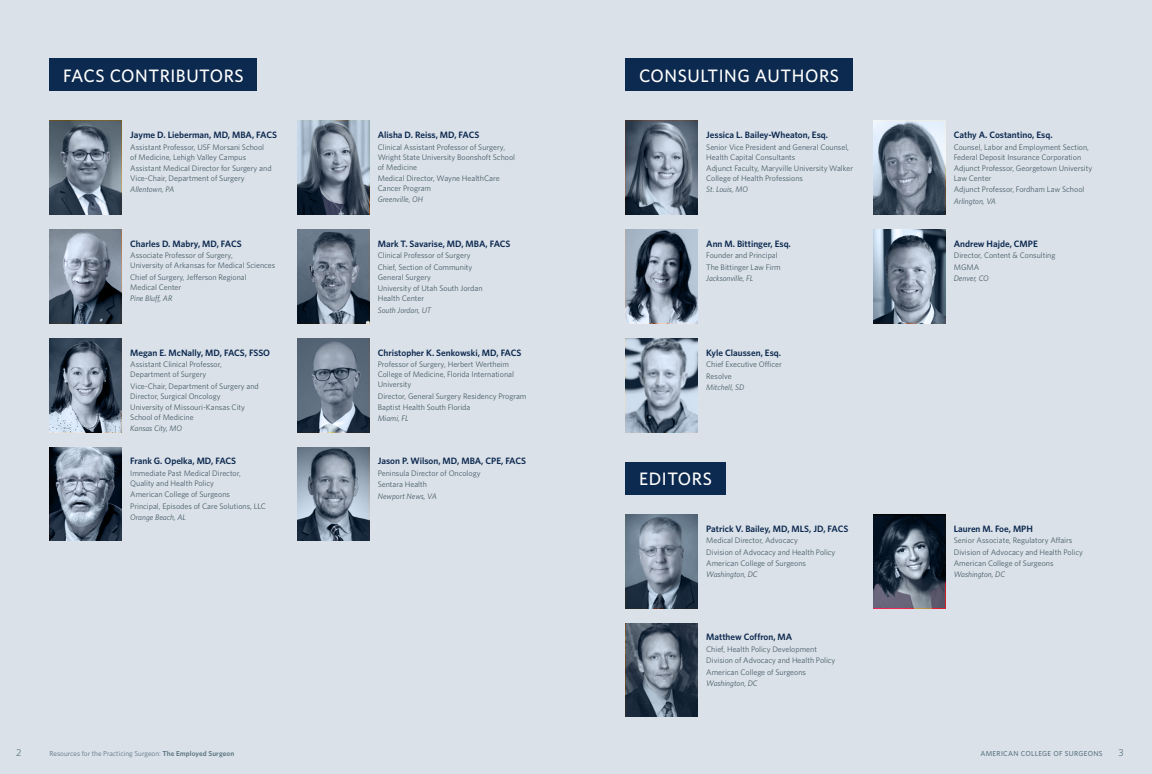
<style>
.page{position:relative;width:1152px;height:774px;background:#dbe1e9}
.page>*{position:absolute;margin:0;border:0;box-sizing:border-box;transform-origin:0 0}
.t1{font:500 18px "Whitney";letter-spacing:.03em;color:#fff}
.t2{font:10px "Whitney";color:#5b7582}
.t3{font:600 9.2px "Whitney";color:#0c294f}
.t4{font:8px/10px "Whitney";color:#465c67}
.t5{font:italic 8px "Whitney";color:#465c67}
.t6{font:7.2px "Whitney";color:#5b7582}
.t7{font:500 7.2px "Whitney";letter-spacing:.04em;color:#5b7582}
.s1{font-weight:600}
</style>
<div class="page">
<div style="left:626px;top:58px;width:227px;height:33px;background:#0c294f"></div>
<div style="left:50px;top:58px;width:207px;height:33px;background:#0c294f"></div>
<div style="left:626px;top:462px;width:100px;height:32px;background:#0c294f"></div>
<svg style="left:50px;top:447px;width:72px;height:94px;background:#647180"></svg>
<svg style="left:297px;top:338px;width:72px;height:94px;background:#677686"></svg>
<svg style="left:297px;top:230px;width:72px;height:93px;background:#62707f"></svg>
<svg style="left:297px;top:121px;width:72px;height:93px;background:#6e7b8b"></svg>
<svg style="left:50px;top:338px;width:72px;height:94px;background:#667383"></svg>
<svg style="left:50px;top:230px;width:72px;height:93px;background:#6d7887"></svg>
<svg style="left:50px;top:121px;width:72px;height:93px;background:#667381"></svg>
<svg style="left:297px;top:447px;width:72px;height:94px;background:#728191"></svg>
<svg style="left:626px;top:121px;width:72px;height:94px;background:#687685"></svg>
<svg style="left:626px;top:514px;width:72px;height:94px;background:#697889"></svg>
<svg style="left:873px;top:514px;width:72px;height:94px;background:#3c4756"></svg>
<svg style="left:626px;top:623px;width:72px;height:94px;background:#4e5b6b"></svg>
<svg style="left:873px;top:121px;width:72px;height:94px;background:#768392"></svg>
<svg style="left:873px;top:230px;width:72px;height:93px;background:#748292"></svg>
<svg style="left:626px;top:338px;width:72px;height:94px"></svg>
<svg style="left:626px;top:230px;width:72px;height:93px;background:#6d7a89"></svg>
<h1 class="t1" style="left:63px;top:64px;width:182px">FACS CONTRIBUTORS</h1>
<p class="t3" style="left:130px;top:129px;width:148px">Jayme D. Lieberman, MD, MBA, FACS</p>
<p class="t4" style="left:130px;top:142px;width:135px">Assistant Professor, USF Morsani School of Medicine, Lehigh Valley Campus</p>
<p class="t4" style="left:130px;top:163px;width:143px">Assistant Medical Director for Surgery and<br>Vice-Chair, Department of Surgery</p>
<p class="t5" style="left:130px;top:184px;width:45px">Allentown, PA</p>
<p class="t3" style="left:130px;top:238px;width:113px">Charles D. Mabry, MD, FACS</p>
<p class="t4" style="left:130px;top:250px;width:147px">Associate Professor of Surgery,<br>University of Arkansas for Medical Sciences</p>
<p class="t4" style="left:130px;top:272px;width:118px">Chief of Surgery, Jefferson Regional<br>Medical Center</p>
<p class="t5" style="left:130px;top:293px;width:44px">Pine Bluff, AR</p>
<p class="t3" style="left:130px;top:346px;width:141px">Megan E. McNally, MD, FACS, FSSO</p>
<p class="t4" style="left:130px;top:359px;width:93px">Assistant Clinical Professor,<br>Department of Surgery</p>
<p class="t4" style="left:130px;top:381px;width:130px">Vice-Chair, Department of Surgery and<br>Director, Surgical Oncology</p>
<p class="t4" style="left:130px;top:402px;width:116px">University of Missouri-Kansas City<br>School of Medicine</p>
<p class="t5" style="left:130px;top:423px;width:53px">Kansas City, MO</p>
<p class="t3" style="left:130px;top:455px;width:107px">Frank G. Opelka, MD, FACS</p>
<p class="t4" style="left:130px;top:468px;width:112px">Immediate Past Medical Director,<br>Quality and Health Policy</p>
<p class="t4" style="left:130px;top:489px;width:137px;line-height:11.4px">American College of Surgeons<br>Principal, Episodes of Care Solutions, LLC</p>
<p class="t5" style="left:130px;top:512px;width:57px">Orange Beach, AL</p>
<p class="t3" style="left:378px;top:129px;width:103px">Alisha D. Reiss, MD, FACS</p>
<p class="t4" style="left:378px;top:142px;width:139px">Clinical Assistant Professor of Surgery,<br>Wright State University Boonshoft School of Medicine</p>
<p class="t4" style="left:378px;top:173px;width:123px">Medical Director, Wayne HealthCare<br>Cancer Program</p>
<p class="t5" style="left:378px;top:194px;width:47px">Greenville, OH</p>
<p class="t3" style="left:378px;top:238px;width:134px">Mark T. Savarise, MD, MBA, FACS</p>
<p class="t4" style="left:378px;top:250px;width:96px;line-height:11.4px">Clinical Professor of Surgery<br>Chief, Section of Community</p>
<p class="t4" style="left:378px;top:271px;width:106px;line-height:11.4px">General Surgery<br>University of Utah South Jordan</p>
<p class="t4" style="left:378px;top:293px;width:48px">Health Center</p>
<p class="t5" style="left:378px;top:305px;width:55px">South Jordan, UT</p>
<p class="t3" style="left:378px;top:346px;width:145px">Christopher K. Senkowski, MD, FACS</p>
<p class="t4" style="left:378px;top:359px;width:138px">Professor of Surgery, Herbert Wertheim<br>College of Medicine, Florida International<br>University</p>
<p class="t4" style="left:378px;top:390px;width:150px;line-height:11.4px">Director, General Surgery Residency Program<br>Baptist Health South Florida</p>
<p class="t5" style="left:378px;top:413px;width:32px">Miami, FL</p>
<p class="t3" style="left:378px;top:455px;width:150px">Jason P. Wilson, MD, MBA, CPE, FACS</p>
<p class="t4" style="left:378px;top:467px;width:104px;line-height:11.4px">Peninsula Director of Oncology<br>Sentara Health</p>
<p class="t5" style="left:378px;top:491px;width:61px">Newport News, VA</p>
<h1 class="t1" style="left:639px;top:64px;width:202px">CONSULTING AUTHORS</h1>
<p class="t3" style="left:706px;top:129px;width:123px">Jessica L. Bailey-Wheaton, Esq.</p>
<p class="t4" style="left:706px;top:142px;width:144px">Senior Vice President and General Counsel,<br>Health Capital Consultants</p>
<p class="t4" style="left:706px;top:163px;width:148px">Adjunct Faculty, Maryville University Walker<br>College of Health Professions</p>
<p class="t5" style="left:706px;top:184px;width:43px">St. Louis, MO</p>
<p class="t3" style="left:706px;top:238px;width:86px">Ann M. Bittinger, Esq.</p>
<p class="t4" style="left:706px;top:250px;width:76px;line-height:11.4px">Founder and Principal<br>The Bittinger Law Firm</p>
<p class="t5" style="left:706px;top:273px;width:49px">Jacksonville, FL</p>
<p class="t3" style="left:706px;top:346px;width:76px">Kyle Claussen, Esq.</p>
<p class="t4" style="left:706px;top:358px;width:77px;line-height:11.4px">Chief Executive Officer<br>Resolve</p>
<p class="t5" style="left:706px;top:382px;width:40px">Mitchell, SD</p>
<h1 class="t1" style="left:639px;top:467px;width:74px">EDITORS</h1>
<p class="t3" style="left:706px;top:522px;width:144px">Patrick V. Bailey, MD, MLS, JD, FACS</p>
<p class="t4" style="left:706px;top:534px;width:131px;line-height:11.4px">Medical Director, Advocacy<br>Division of Advocacy and Health Policy<br>American College of Surgeons</p>
<p class="t5" style="left:706px;top:569px;width:53px">Washington, DC</p>
<p class="t3" style="left:706px;top:631px;width:88px">Matthew Coffron, MA</p>
<p class="t4" style="left:706px;top:643px;width:131px;line-height:11.4px">Chief, Health Policy Development<br>Division of Advocacy and Health Policy<br>American College of Surgeons</p>
<p class="t5" style="left:706px;top:678px;width:53px">Washington, DC</p>
<p class="t3" style="left:954px;top:129px;width:100px">Cathy A. Costantino, Esq.</p>
<p class="t4" style="left:954px;top:142px;width:137px">Counsel, Labor and Employment Section,<br>Federal Deposit Insurance Corporation</p>
<p class="t4" style="left:954px;top:163px;width:140px">Adjunct Professor, Georgetown University<br>Law Center</p>
<p class="t4" style="left:954px;top:185px;width:132px">Adjunct Professor, Fordham Law School</p>
<p class="t5" style="left:954px;top:196px;width:44px">Arlington, VA</p>
<p class="t3" style="left:954px;top:238px;width:86px">Andrew Hajde, CMPE</p>
<p class="t4" style="left:954px;top:250px;width:103px;line-height:11.4px">Director, Content &amp; Consulting<br>MGMA</p>
<p class="t5" style="left:954px;top:273px;width:37px">Denver, CO</p>
<p class="t3" style="left:954px;top:522px;width:81px">Lauren M. Foe, MPH</p>
<p class="t4" style="left:954px;top:534px;width:131px;line-height:11.4px">Senior Associate, Regulatory Affairs<br>Division of Advocacy and Health Policy<br>American College of Surgeons</p>
<p class="t5" style="left:954px;top:569px;width:53px">Washington, DC</p>
<p class="t2" style="left:16px;top:746px;width:7px">2</p>
<p class="t6" style="left:50px;top:749px;width:186px">Resources for the Practicing Surgeon: <span class="s1">The Employed Surgeon</span></p>
<p class="t7" style="left:981px;top:749px;width:123px">AMERICAN COLLEGE OF SURGEONS</p>
<p class="t2" style="left:1119px;top:746px;width:7px">3</p>
</div>
